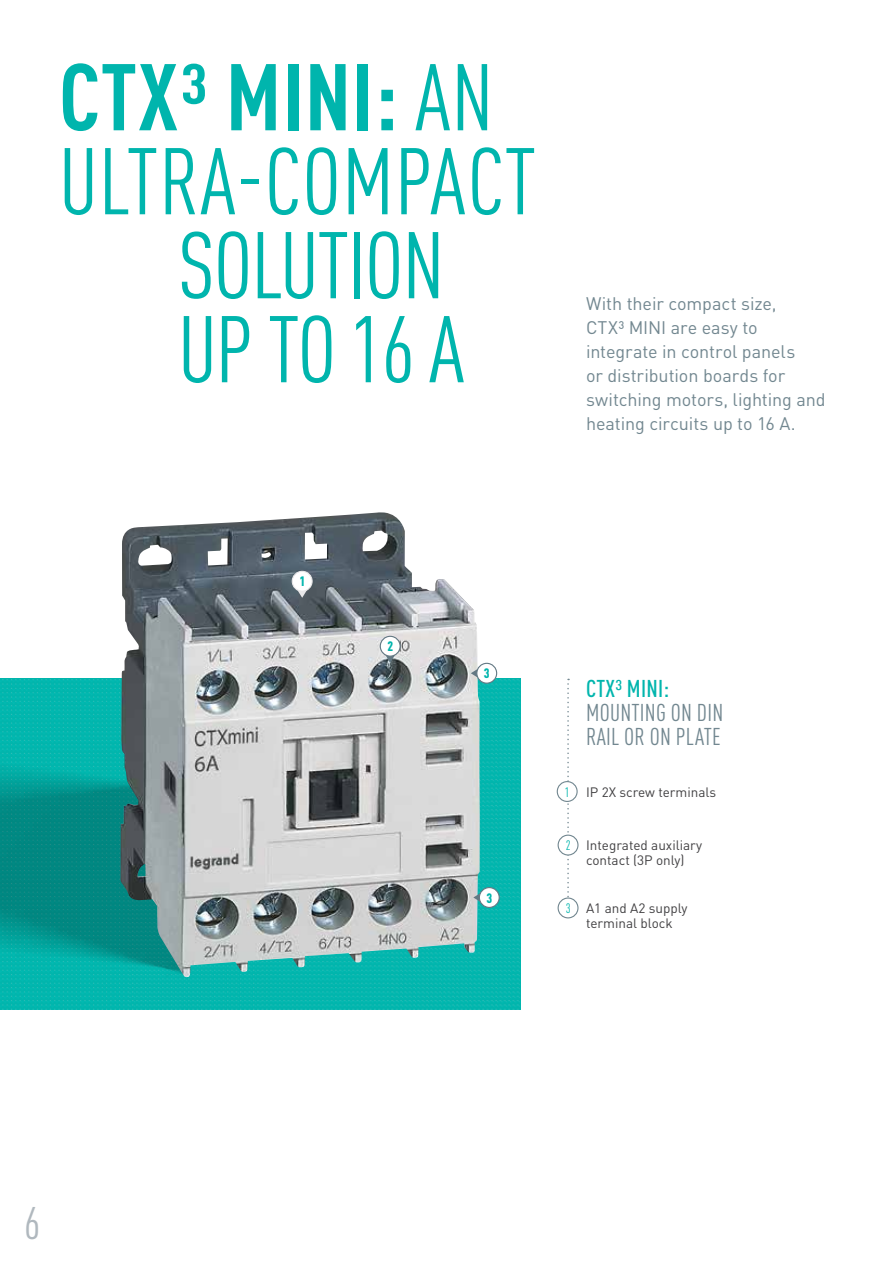
<style>
.page{position:relative;width:893px;height:1263px;background:#fff}
.page>*{position:absolute;margin:0;border:0;box-sizing:border-box;transform-origin:0 0}
.t1{font:condensed 93px/84px "DIN Pro";letter-spacing:-.015em;color:#00b5ad;text-align:center}
.t2{font:condensed 45px "DIN Pro";color:#b0b8be}
.t3{font:condensed 24px/24px "DIN Pro";letter-spacing:.01em;color:#728790}
.t4{font:18px/24px "DIN Pro";letter-spacing:-.01em;color:#728790}
.t5{font:13.5px/15px "DIN Pro";color:#414042;text-align:center}
.t6{font:900 condensed 13.5px "DIN Pro";color:#00b5ad}
.s1{font-weight:700}
.s2{font-weight:500;color:#00b5ad}
.s3{font-stretch:condensed;color:#00b5ad}
</style>
<div class="page">
<img style="left:251px;top:679px;width:270px;height:331px">
<img style="left:0;top:678px;width:251px;height:332px">
<img style="left:119px;top:512px;width:361px;height:466px">
<svg style="left:384px;top:654px;width:12px;height:9px"></svg>
<div style="left:380px;top:636px;width:20px;height:20px;background:#fff;border-radius:50%"></div>
<div style="left:380px;top:636px;width:21px;height:21px;border:1px solid #637883;border-radius:50%"></div>
<svg style="left:296px;top:589px;width:12px;height:9px"></svg>
<div style="left:292px;top:571px;width:20px;height:20px;background:#fff;border-radius:50%"></div>
<div style="left:292px;top:571px;width:21px;height:21px;border:1px solid #e9e8e9;border-radius:50%"></div>
<svg style="left:567px;top:679px;width:2px;height:218px"></svg>
<div style="left:558px;top:835px;width:20px;height:20px;background:#fff;border-radius:50%"></div>
<div style="left:558px;top:835px;width:20px;height:20px;border:1px solid #728790;border-radius:50%"></div>
<div style="left:558px;top:897px;width:20px;height:21px;border:1px solid #728790;border-radius:50%"></div>
<div style="left:557px;top:782px;width:20px;height:19px;background:#fff;border-radius:50%"></div>
<div style="left:557px;top:781px;width:21px;height:21px;border:1px solid #728790;border-radius:50%"></div>
<svg style="left:471px;top:667px;width:8px;height:12px"></svg>
<div style="left:477px;top:663px;width:20px;height:20px;background:#fff;border-radius:50%"></div>
<div style="left:476px;top:663px;width:21px;height:21px;border:1px solid #637883;border-radius:50%"></div>
<svg style="left:473px;top:892px;width:7px;height:11px"></svg>
<div style="left:479px;top:887px;width:20px;height:20px;background:#fff;border-radius:50%"></div>
<div style="left:479px;top:887px;width:21px;height:21px;border:1px solid #637883;border-radius:50%"></div>
<p class="t1" style="left:59px;top:49px;width:479px"><span class="s1">CTX³ mini:</span> AN<br>ULTRA-COMPACT<br>SOLUTION<br>UP TO 16 A</p>
<p class="t4" style="left:586px;top:290px;width:241px">With their compact size,<br>CTX³ MIN I are easy to integrate in control panels<br>or distribution boards for switching motors, lighting and heating circuits up to 16 A.</p>
<p class="t6" style="left:299px;top:573px;width:7px">1</p>
<p class="t6" style="left:387px;top:638px;width:7px">2</p>
<p class="t6" style="left:484px;top:665px;width:7px">3</p>
<p class="t6" style="left:486px;top:889px;width:7px">3</p>
<p class="t3" style="left:586px;top:675px;width:136px"><span class="s2">CTX³ mini:<br></span>MOUNTING ON DIN<br>RAIL OR ON PLATE</p>
<p class="t5" style="left:565px;top:783px;width:153px"><span class="s3">1</span> IP 2X screw terminals</p>
<p class="t5" style="left:566px;top:836px;width:138px"><span class="s3">2</span> Integrated auxiliary contact (3P only)</p>
<p class="t5" style="left:566px;top:899px;width:123px"><span class="s3">3</span> A1 and A2 supply terminal block</p>
<p class="t2" style="left:24px;top:1191px;width:18px">6</p>
</div>
